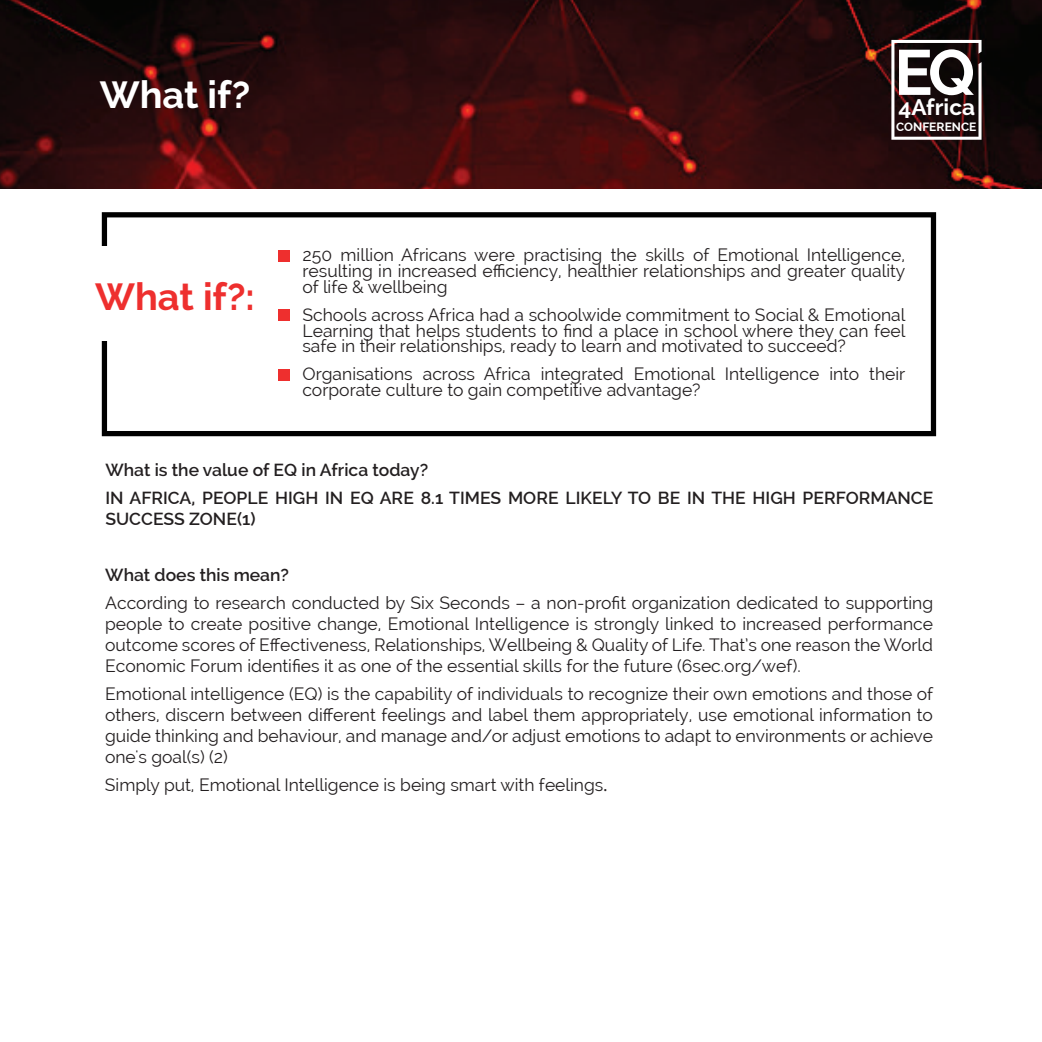
<style>
.page{position:relative;width:1042px;height:1042px;background:#fff}
.page>*{position:absolute;margin:0;border:0;box-sizing:border-box;transform-origin:0 0}
.t1{font:700 63.7px "Raleway";color:#fff}
.t2{font:700 37.98px "Raleway";color:#ee2f2e}
.t3{font:700 37.98px "Raleway";color:#fff}
.t4{font:700 22.57px "Raleway";color:#fff}
.t5{font:17.5px/21px "Raleway";color:#231f20;text-align:justify}
.t6{font:600 17.5px/28px "Raleway";color:#231f20}
.t7{font:700 12.08px "Raleway";color:#fff}
.s1{font-family:"Myriad Pro"}
</style>
<div class="page">
<img style="left:0;top:0;width:1042px;height:189px">
<svg style="left:891px;top:40px;width:90px;height:100px;background:#322424"></svg>
<div style="left:102px;top:212px;width:834px;height:224px;border:5px solid #000"></div>
<div style="left:80px;top:247px;width:190px;height:94px;background:#fff"></div>
<div style="left:278px;top:250px;width:12px;height:12px;background:#ee2f2e"></div>
<div style="left:278px;top:309px;width:12px;height:12px;background:#ee2f2e"></div>
<div style="left:278px;top:369px;width:12px;height:11px;background:#ee2f2e"></div>
<h2 class="t3" style="left:100px;top:73px;width:152px">What if?</h2>
<h2 class="t2" style="left:95px;top:274px;width:161px">What if?:</h2>
<h1 class="t1" style="left:894px;top:36px;width:82px">EQ</h1>
<p class="t4" style="left:898px;top:94px;width:78px">4Africa</p>
<p class="t7" style="left:896px;top:120px;width:82px">CONFERENCE</p>
<p class="t5" style="left:302px;top:247px;width:604px;line-height:15.8px">250 million Africans were practising the skills of Emotional Intelligence, resulting in increased efficiency, healthier relationships and greater quality of life &amp; wellbeing</p>
<p class="t5" style="left:302px;top:307px;width:604px;line-height:15.8px">Schools across Africa had a schoolwide commitment to Social &amp; Emotional Learning that helps students to find a place in school where they can feel safe in their relationships, ready to learn and motivated to succeed?</p>
<p class="t5" style="left:302px;top:366px;width:604px;line-height:15.8px">Organisations across Africa integrated Emotional Intelligence into their corporate culture to gain competitive advantage?</p>
<p class="t6" style="left:105px;top:456px;width:829px">What is the value of EQ in Africa today?<br>IN AFRICA, PEOPLE HIGH IN EQ ARE 8.1 TIMES MORE LIKELY TO BE IN THE HIGH PERFORMANCE</p>
<p class="t6" style="left:105px;top:505px;width:152px">SUCCESS ZONE(1)</p>
<p class="t6" style="left:105px;top:561px;width:185px">What does this mean?</p>
<p class="t5" style="left:105px;top:592px;width:829px">According to research conducted by Six Seconds – a non-profit organization dedicated to supporting people to create positive change, Emotional Intelligence is strongly linked to increased performance outcome scores of Effectiveness, Relationships, Wellbeing &amp; Quality of Life. That’s one reason the World Economic Forum identifies it as one of the essential skills for the future (6sec.org/wef).</p>
<p class="t5" style="left:105px;top:683px;width:830px">Emotional intelligence (EQ) is the capability of individuals to recognize their own emotions and those of others, discern between different feelings and label them appropriately, use emotional information to guide thinking and behaviour, and manage and/or adjust emotions to adapt to environments or achieve one's goal(s) (2)</p>
<p class="t5" style="left:105px;top:774px;width:503px">Simply put, Emotional Intelligence is being smart with feelings<span class="s1">.</span></p>
</div>
